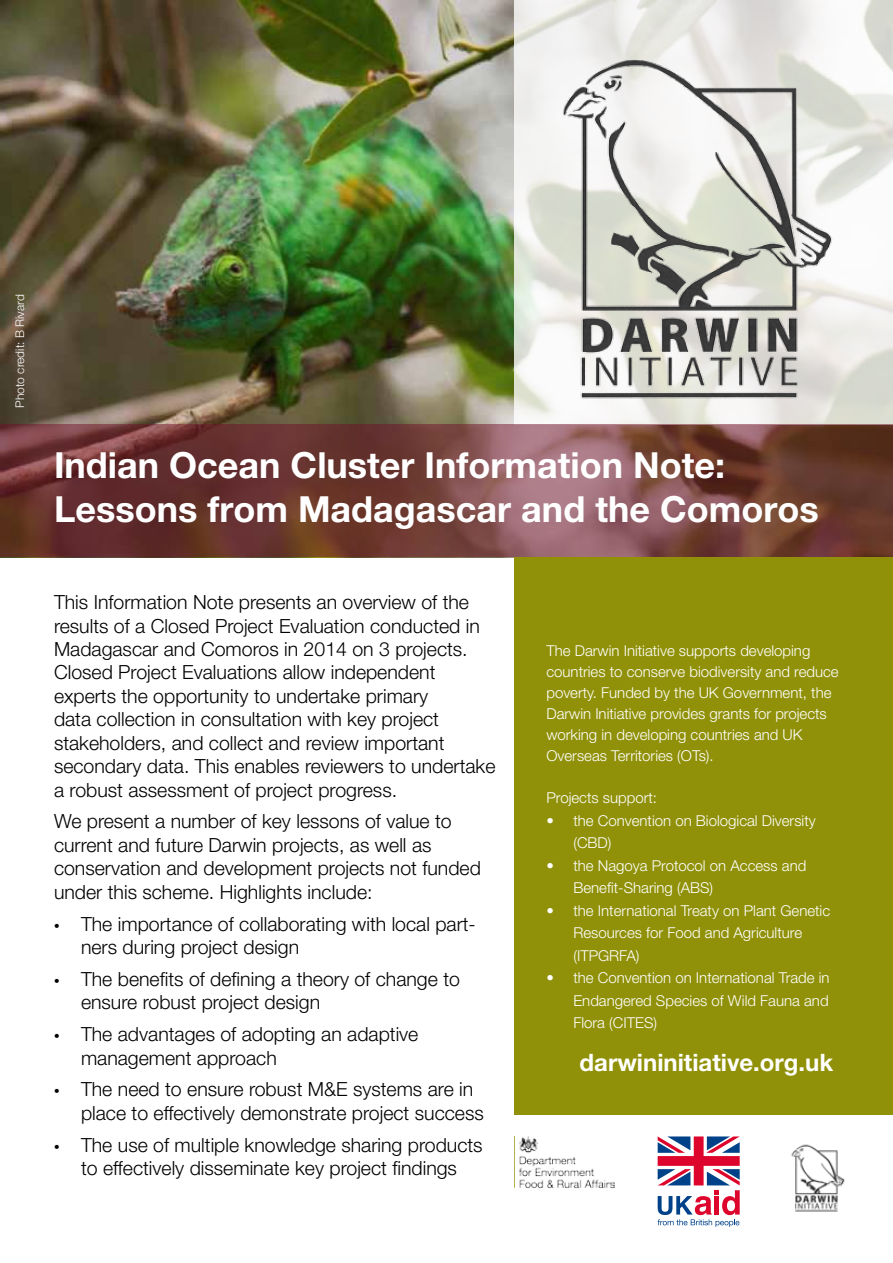
<style>
.page{position:relative;width:893px;height:1263px;background:#fff}
.page>*{position:absolute;margin:0;border:0;box-sizing:border-box;transform-origin:0 0}
.t1{font:700 36px/43.2px "Helvetica Neue LT Pro";color:#fff}
.t2{font:700 24px "Helvetica Neue LT Pro";color:#fff}
.t3{font:300 19.5px/23.4px "Helvetica Neue LT Pro";color:#000}
.t4{font:300 15px/22.5px "Helvetica Neue LT Pro";color:#fff}
.t5{font:300 12px "Helvetica Neue LT Pro";color:#fff}
.s1{font-family:"Myriad Pro";font-weight:400}
</style>
<div class="page">
<img style="left:0;top:0;width:514px;height:425px">
<svg style="left:514px;top:0;width:379px;height:425px"></svg>
<img style="left:549px;top:34px;width:290px;height:383px">
<svg style="left:0;top:425px;width:893px;height:132px;background:#74413d"></svg>
<div style="left:514px;top:557px;width:379px;height:557px;background:#909108"></div>
<img style="left:514px;top:1136px;width:101px;height:53px">
<img style="left:791px;top:1144px;width:54px;height:68px">
<svg style="left:658px;top:1136px;width:82px;height:90px"></svg>
<p class="t5" style="left:13px;top:408px;width:115px;rotate:-90deg">Photo credit: B Rivard</p>
<h1 class="t1" style="left:54px;top:443px;width:766px">Indian Ocean Cluster Information Note:<br>Lessons from Madagascar and the Comoros</h1>
<p class="t3" style="left:54px;top:590px;width:443px">This Information Note presents an overview of the results of a Closed Project Evaluation conducted in Madagascar and Comoros in 2014 on 3 projects.<br>Closed Project Evaluations allow independent experts the opportunity to undertake primary<br>data collection in consultation with key project stakeholders, and collect and review important secondary data. This enables reviewers to undertake a robust assessment of project progress.</p>
<p class="t3" style="left:54px;top:809px;width:428px">We present a number of key lessons of value to current and future Darwin projects, as well as conservation and development projects not funded under this scheme. Highlights include:</p>
<p class="t3" style="left:81px;top:911px;width:396px;text-indent:-27px"><span class="s1">•</span> The importance of collaborating with local part&shy;ners during project design</p>
<p class="t3" style="left:81px;top:967px;width:380px;text-indent:-27px"><span class="s1">•</span> The benefits of defining a theory of change to ensure robust project design</p>
<p class="t3" style="left:81px;top:1022px;width:339px;text-indent:-27px"><span class="s1">•</span> The advantages of adopting an adaptive management approach</p>
<p class="t3" style="left:81px;top:1077px;width:404px;text-indent:-27px"><span class="s1">•</span> The need to ensure robust M&amp;E systems are in place to effectively demonstrate project success</p>
<p class="t3" style="left:54px;top:1133px;width:430px;text-align:center"><span class="s1">•</span> The use of multiple knowledge sharing products to effectively disseminate key project findings</p>
<p class="t4" style="left:546px;top:640px;width:294px;line-height:21px">The Darwin Initiative supports developing countries to conserve biodiversity and reduce poverty. Funded by the UK Government, the Darwin Initiative provides grants for projects working in developing countries and UK Overseas Territories (OTs).</p>
<p class="t4" style="left:546px;top:786px;width:112px">Projects support:</p>
<p class="t4" style="left:573px;top:809px;width:244px;text-indent:-27px">• the Convention on Biological Diversity (CBD)</p>
<p class="t4" style="left:573px;top:854px;width:234px;text-indent:-27px">• the Nagoya Protocol on Access and<br>Benefit-Sharing (ABS)</p>
<p class="t4" style="left:573px;top:899px;width:258px;text-indent:-27px">• the International Treaty on Plant Genetic<br>Resources for Food and Agriculture (ITPGRFA)</p>
<p class="t4" style="left:573px;top:966px;width:258px;text-align:justify;text-indent:-27px">• the Convention on International Trade in Endangered Species of Wild Fauna and Flora (CITES)</p>
<p class="t2" style="left:580px;top:1047px;width:255px">darwininitiative.org.uk</p>
</div>
